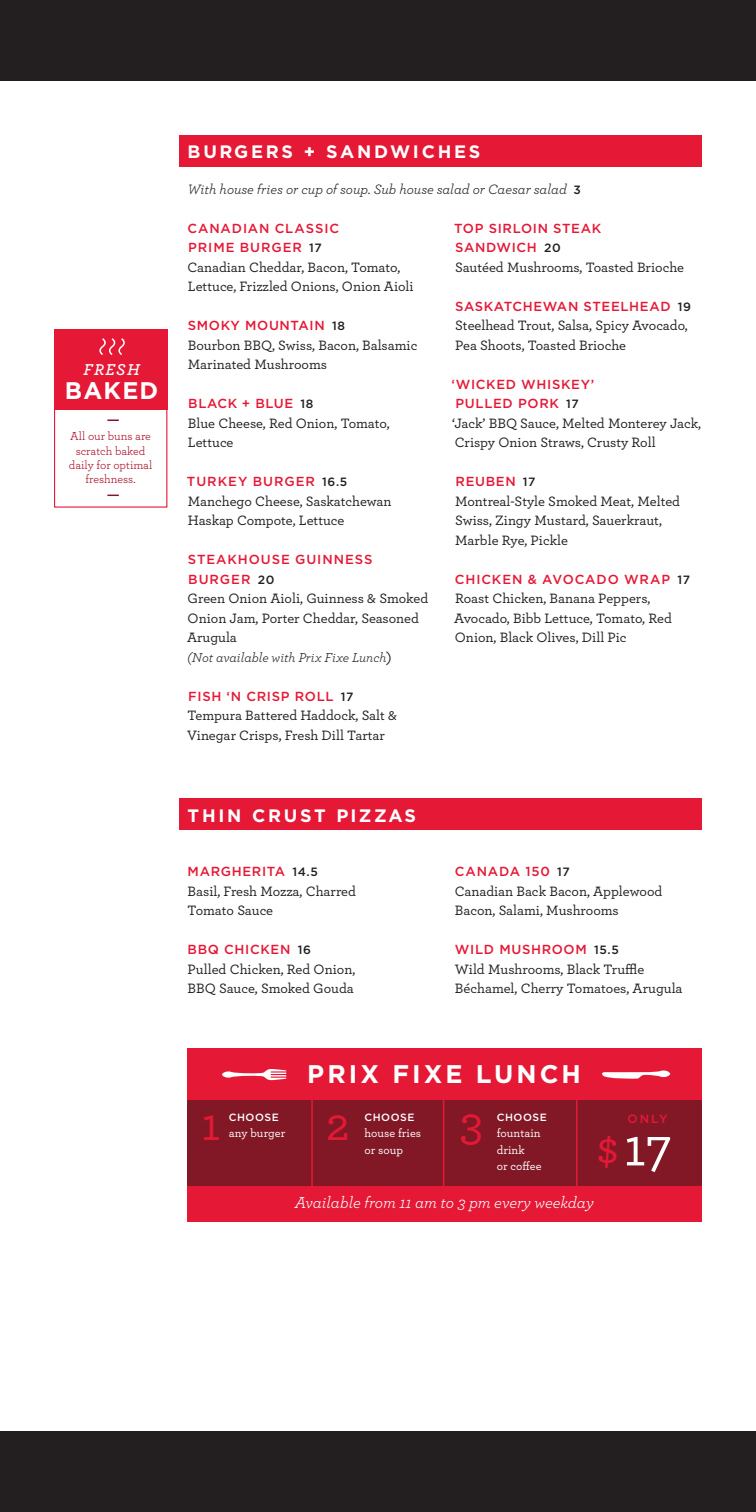
<style>
.page{position:relative;width:756px;height:1512px;background:#fff}
.page>*{position:absolute;margin:0;border:0;box-sizing:border-box;transform-origin:0 0}
.t1{font:500 55.8px "Archer";color:#fff}
.t2{font:500 48px "Archer";color:#e51836}
.t3{font:500 46.8px "Archer";color:#e51836}
.t4{font:700 25.5px "Gotham";letter-spacing:.12em;color:#fff}
.t5{font:700 24px "Gotham";letter-spacing:.05em;color:#fff}
.Headings{font:700 18px "Gotham";letter-spacing:.15em;color:#fff}
.t6{font:italic 16.5px "Archer";color:#fff}
.t7{font:italic 600 16.5px "Archer";letter-spacing:.09em;color:#fff}
.copy_serif{font:500 14.25px/19.5px "Archer";color:#231f20}
.copy_serif-2{font:italic 14.25px "Archer";color:#231f20}
.copy_serif-3{font:italic 13.5px "Archer";color:#231f20}
.Menu_Item{font:500 13.2px/19.5px "Gotham";letter-spacing:.05em;color:#e51836}
.Menu_Item-2{font:500 13.2px/19.5px "Gotham";letter-spacing:.07em;color:#e51836}
.Menu_Item-3{font:500 13.2px "Gotham";letter-spacing:.075em;color:#e51836}
.quote_call_out_copy{font:12px/14.4px "Archer";color:#a70822;text-align:center}
.prix_fixe_copy{font:500 12px/16.5px "Archer";letter-spacing:.005em;color:#fff}
.t8{font:500 12px "Gotham";color:#e51836}
.prix_fixe_copy-2{font:500 10.5px "Gotham";letter-spacing:.05em;color:#fff}
.s1{font-family:"Gotham";font-weight:500;font-style:normal;font-size:12px}
.s2{font-size:12px;color:#231f20}
.s3{font-weight:500;font-style:normal;font-size:14.25px}
</style>
<div class="page">
<div style="left:54px;top:369px;width:113px;height:139px;border:1px solid #e51836"></div>
<div style="left:54px;top:329px;width:113px;height:81px;background:#e51836"></div>
<svg style="left:107px;top:420px;width:12px;height:1px"></svg>
<svg style="left:107px;top:495px;width:12px;height:1px"></svg>
<div style="left:179px;top:135px;width:523px;height:31px;background:#e51836"></div>
<div style="left:179px;top:799px;width:523px;height:31px;background:#e51836"></div>
<svg style="left:99px;top:338px;width:26px;height:17px"></svg>
<div style="left:188px;top:1097px;width:514px;height:91px;background:#821826"></div>
<div style="left:188px;top:1048px;width:514px;height:51px;background:#e51836"></div>
<div style="left:188px;top:1186px;width:514px;height:36px;background:#e51836"></div>
<hr style="left:311px;top:1097px;width:2px;height:106px;background:#e51836">
<hr style="left:443px;top:1097px;width:1px;height:106px;background:#e51836">
<hr style="left:576px;top:1097px;width:2px;height:106px;background:#e51836">
<svg style="left:222px;top:1069px;width:64px;height:12px"></svg>
<svg style="left:602px;top:1070px;width:68px;height:9px"></svg>
<div style="left:0;top:0;width:756px;height:81px;background:#231f20"></div>
<div style="left:0;top:1431px;width:756px;height:81px;background:#231f20"></div>
<p class="t7" style="left:83px;top:357px;width:58px">FRESH</p>
<p class="t5" style="left:65px;top:377px;width:95px">BAKED</p>
<p class="quote_call_out_copy" style="left:69px;top:428px;width:85px">All our buns are scratch baked daily for optimal freshness.</p>
<p class="Headings" style="left:188px;top:141px;width:294px">BURGERS + SANDWICHES</p>
<p class="copy_serif-2" style="left:188px;top:179px;width:395px">With house fries or cup of soup. Sub house salad or Caesar salad <span class="s1">3</span></p>
<p class="Menu_Item-2" style="left:188px;top:218px;width:153px">CANADIAN CLASSIC<br>PRIME BURGER <span class="s2">17</span></p>
<p class="copy_serif" style="left:188px;top:256px;width:228px">Canadian Cheddar, Bacon, Tomato,<br>Lettuce, Frizzled Onions, Onion Aioli</p>
<p class="Menu_Item" style="left:188px;top:315px;width:159px">SMOKY MOUNTAIN <span class="s2">18</span></p>
<p class="copy_serif" style="left:188px;top:334px;width:231px">Bourbon BBQ, Swiss, Bacon, Balsamic<br>Marinated Mushrooms</p>
<p class="Menu_Item" style="left:188px;top:393px;width:127px">BLACK + BLUE <span class="s2">18</span></p>
<p class="copy_serif" style="left:188px;top:412px;width:203px">Blue Cheese, Red Onion, Tomato,<br>Lettuce</p>
<p class="Menu_Item-3" style="left:187px;top:474px;width:162px">TURKEY BURGER <span class="s2">16.5</span></p>
<p class="copy_serif" style="left:188px;top:490px;width:205px">Manchego Cheese, Saskatchewan<br>Haskap Compote, Lettuce</p>
<p class="Menu_Item-2" style="left:188px;top:549px;width:186px">STEAKHOUSE GUINNESS<br>BURGER <span class="s2">20</span></p>
<p class="copy_serif" style="left:187px;top:588px;width:243px">Green Onion Aioli, Guinness &amp; Smoked<br>Onion Jam, Porter Cheddar, Seasoned<br>Arugula</p>
<p class="copy_serif-3" style="left:187px;top:647px;width:206px">(Not available with Prix Fixe Lunch<span class="s3">)</span></p>
<p class="Menu_Item" style="left:188px;top:686px;width:167px">FISH ‘N CRISP ROLL <span class="s2">17</span></p>
<p class="copy_serif" style="left:187px;top:705px;width:211px">Tempura Battered Haddock, Salt &amp;<br>Vinegar Crisps, Fresh Dill Tartar</p>
<p class="Menu_Item" style="left:454px;top:218px;width:149px">TOP SIRLOIN STEAK<br>SANDWICH <span class="s2">20</span></p>
<p class="copy_serif" style="left:455px;top:256px;width:231px">Sautéed Mushrooms, Toasted Brioche</p>
<p class="Menu_Item" style="left:455px;top:296px;width:238px">SASKATCHEWAN STEELHEAD <span class="s2">19</span></p>
<p class="copy_serif" style="left:455px;top:315px;width:234px">Steelhead Trout, Salsa, Spicy Avocado,<br>Pea Shoots, Toasted Brioche</p>
<p class="Menu_Item" style="left:456px;top:374px;width:140px;text-indent:-4px">‘WICKED WHISKEY’<br>PULLED PORK <span class="s2">17</span></p>
<p class="copy_serif" style="left:452px;top:412px;width:251px">‘Jack’ BBQ Sauce, Melted Monterey Jack,<br>Crispy Onion Straws, Crusty Roll</p>
<p class="Menu_Item" style="left:456px;top:471px;width:82px">REUBEN <span class="s2">17</span></p>
<p class="copy_serif" style="left:455px;top:490px;width:227px">Montreal-Style Smoked Meat, Melted<br>Swiss, Zingy Mustard, Sauerkraut,<br>Marble Rye, Pickle</p>
<p class="Menu_Item" style="left:455px;top:569px;width:237px">CHICKEN &amp; AVOCADO WRAP <span class="s2">17</span></p>
<p class="copy_serif" style="left:454px;top:588px;width:219px">Roast Chicken, Banana Peppers,<br>Avocado, Bibb Lettuce, Tomato, Red<br>Onion, Black Olives, Dill Pic</p>
<p class="Headings" style="left:188px;top:805px;width:230px">THIN CRUST PIZZAS</p>
<p class="Menu_Item" style="left:188px;top:861px;width:132px">MARGHERITA <span class="s2">14.5</span></p>
<p class="copy_serif" style="left:188px;top:880px;width:170px">Basil, Fresh Mozza, Charred<br>Tomato Sauce</p>
<p class="Menu_Item" style="left:188px;top:939px;width:125px">BBQ CHICKEN <span class="s2">16</span></p>
<p class="copy_serif" style="left:188px;top:958px;width:169px">Pulled Chicken, Red Onion,<br>BBQ Sauce, Smoked Gouda</p>
<p class="Menu_Item" style="left:455px;top:861px;width:116px">CANADA 150 <span class="s2">17</span></p>
<p class="copy_serif" style="left:455px;top:880px;width:209px">Canadian Back Bacon, Applewood<br>Bacon, Salami, Mushrooms</p>
<p class="Menu_Item" style="left:455px;top:939px;width:165px">WILD MUSHROOM <span class="s2">15.5</span></p>
<p class="copy_serif" style="left:455px;top:958px;width:229px">Wild Mushrooms, Black Truffle<br>Béchamel, Cherry Tomatoes, Arugula</p>
<p class="t4" style="left:307px;top:1060px;width:275px">PRIX FIXE LUNCH</p>
<p class="t2" style="left:201px;top:1090px;width:21px">1</p>
<p class="prix_fixe_copy-2" style="left:229px;top:1111px;width:51px">CHOOSE</p>
<p class="prix_fixe_copy" style="left:229px;top:1124px;width:58px">any burger</p>
<p class="t2" style="left:326px;top:1090px;width:25px">2</p>
<p class="prix_fixe_copy-2" style="left:365px;top:1111px;width:51px">CHOOSE</p>
<p class="t2" style="left:459px;top:1088px;width:25px">3</p>
<p class="prix_fixe_copy-2" style="left:497px;top:1111px;width:51px">CHOOSE</p>
<p class="prix_fixe_copy" style="left:497px;top:1124px;width:46px">fountain drink<br>or coffee</p>
<p class="t6" style="left:295px;top:1190px;width:301px">Available from 11 am to 3 pm every weekday</p>
<p class="prix_fixe_copy" style="left:365px;top:1124px;width:58px">house fries or soup</p>
<p class="t3" style="left:597px;top:1113px;width:23px">$</p>
<p class="t8" style="left:627px;top:1112px;width:42px">ONLY</p>
<p class="t1" style="left:623px;top:1107px;width:50px">17</p>
</div>
